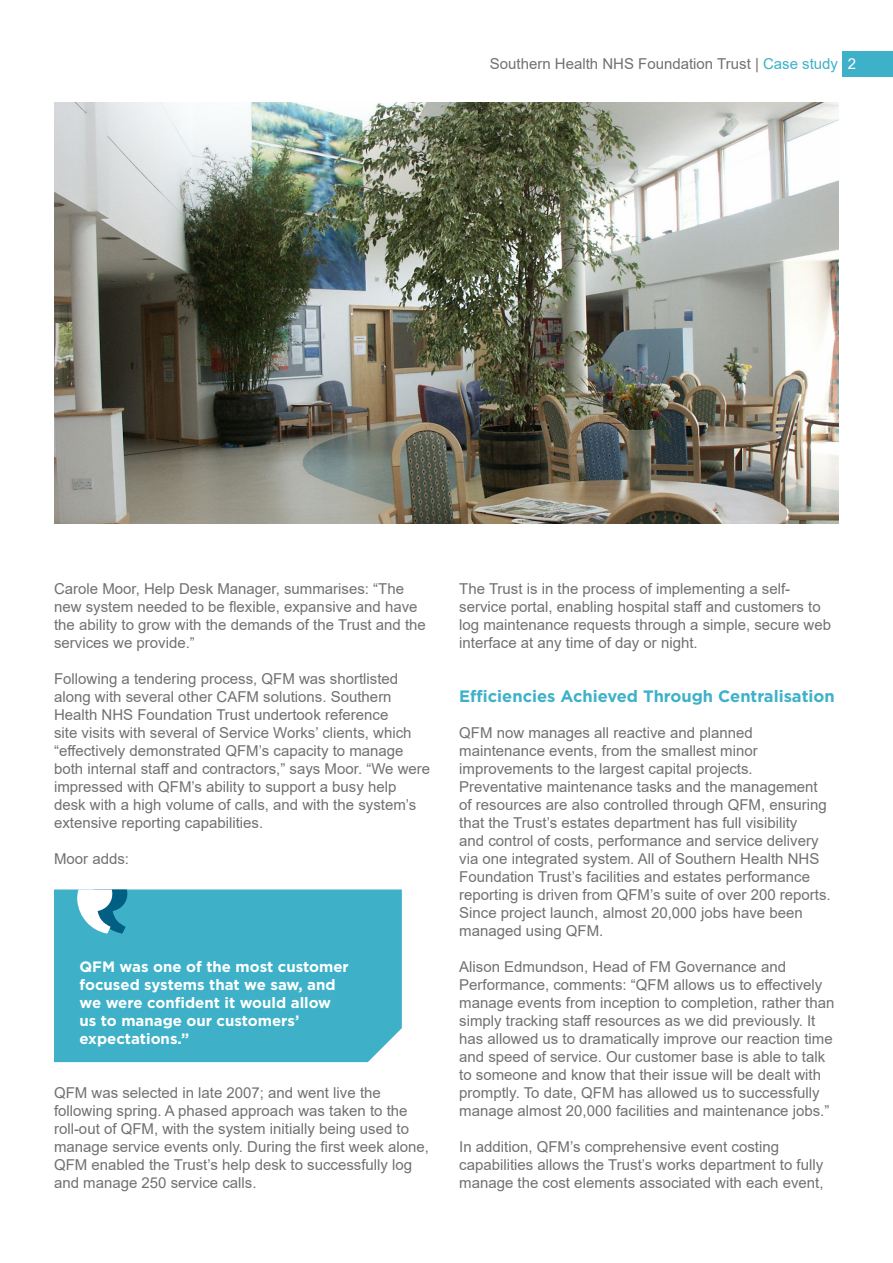
<style>
.page{position:relative;width:893px;height:1263px;background:#fff}
.page>*{position:absolute;margin:0;border:0;box-sizing:border-box;transform-origin:0 0}
.t1{font:700 16.5px "Gotham";color:#3eb1c8}
.t2{font:15px/18px "Arial";color:#707173}
.t3{font:700 15px/18px "Gotham";color:#fff}
.s1{color:#3eb1c8}
.s2{color:#fff}
</style>
<div class="page">
<div style="left:842px;top:51px;width:51px;height:26px;background:#3eb1c8"></div>
<div style="left:54px;top:889px;width:348px;height:173px;background:#3eb1c8"></div>
<svg style="left:77px;top:889px;width:51px;height:44px"></svg>
<img style="left:54px;top:102px;width:785px;height:421px">
<p class="t2" style="left:490px;top:54px;width:368px">Southern Health NHS Foundation Trust | <span class="s1">Case study</span> <span class="s2">2</span></p>
<p class="t2" style="left:54px;top:580px;width:373px">Carole Moor, Help Desk Manager, summarises: “The new system needed to be flexible, expansive and have the ability to grow with the demands of the Trust and the services we provide.”</p>
<p class="t2" style="left:54px;top:670px;width:378px">Following a tendering process, QFM was shortlisted along with several other CAFM solutions. Southern Health NHS Foundation Trust undertook reference<br>site visits with several of Service Works’ clients, which “effectively demonstrated QFM’s capacity to manage both internal staff and contractors,” says Moor. “We were impressed with QFM’s ability to support a busy help desk with a high volume of calls, and with the system’s extensive reporting capabilities.</p>
<p class="t2" style="left:54px;top:850px;width:77px">Moor adds:</p>
<p class="t3" style="left:80px;top:958px;width:271px">QFM was one of the most customer focused systems that we saw, and we were confident it would allow us to manage our customers’ expectations.”</p>
<p class="t2" style="left:54px;top:1084px;width:376px">QFM was selected in late 2007; and went live the following spring. A phased approach was taken to the roll-out of QFM, with the system initially being used to manage service events only. During the first week alone, QFM enabled the Trust’s help desk to successfully log and manage 250 service calls.</p>
<p class="t2" style="left:459px;top:580px;width:373px">The Trust is in the process of implementing a self&shy;service portal, enabling hospital staff and customers to log maintenance requests through a simple, secure web interface at any time of day or night.</p>
<p class="t1" style="left:459px;top:685px;width:377px">Efficiencies Achieved Through Centralisation</p>
<p class="t2" style="left:459px;top:724px;width:373px">QFM now manages all reactive and planned maintenance events, from the smallest minor improvements to the largest capital projects.<br>Preventative maintenance tasks and the management of resources are also controlled through QFM, ensuring that the Trust’s estates department has full visibility<br>and control of costs, performance and service delivery via one integrated system. All of Southern Health NHS Foundation Trust’s facilities and estates performance reporting is driven from QFM’s suite of over 200 reports.<br>Since project launch, almost 20,000 jobs have been managed using QFM.</p>
<p class="t2" style="left:459px;top:958px;width:377px">Alison Edmundson, Head of FM Governance and Performance, comments: “QFM allows us to effectively manage events from inception to completion, rather than simply tracking staff resources as we did previously. It has allowed us to dramatically improve our reaction time and speed of service. Our customer base is able to talk to someone and know that their issue will be dealt with promptly. To date, QFM has allowed us to successfully manage almost 20,000 facilities and maintenance jobs.”</p>
<p class="t2" style="left:459px;top:1138px;width:366px">In addition, QFM’s comprehensive event costing capabilities allows the Trust’s works department to fully manage the cost elements associated with each event,</p>
</div>
